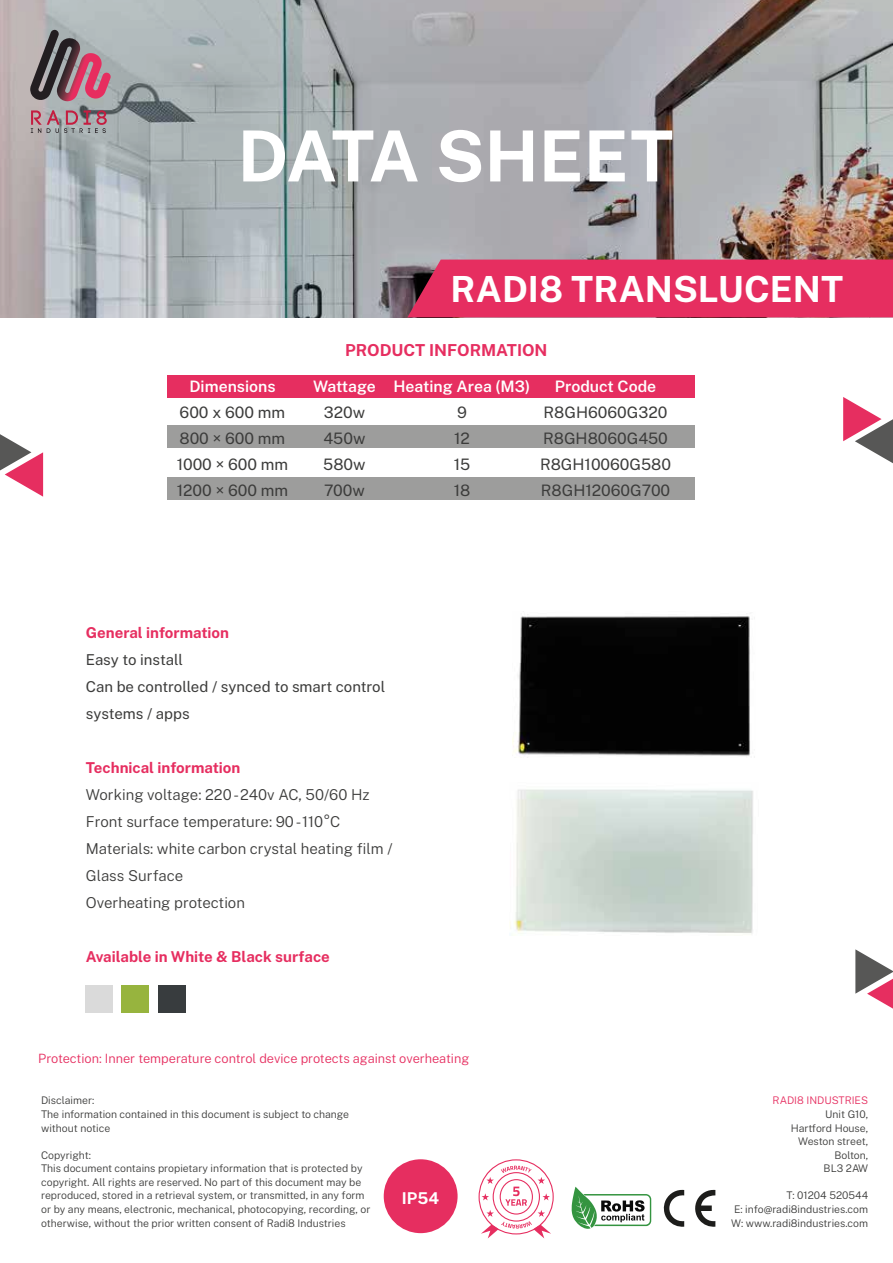
<style>
.page{position:relative;width:893px;height:1263px;background:#fff}
.page>*{position:absolute;margin:0;border:0;box-sizing:border-box;transform-origin:0 0}
.t1{font:700 70.5px "Public Sans";color:#fff}
.t2{font:700 36px "Public Sans";color:#fff}
.t3{font:700 16.5px "Public Sans";color:#e62e60}
.t4{font:700 16.35px "Public Sans";color:#fff}
.t5{font:15.75px/26.1px "Public Sans";color:#3c3c3b}
.t6{font:600 15.75px "Public Sans";color:#fff}
.t7{font:300 15px/27px "Public Sans";color:#3c3c3b}
.t8{font:700 15px "Public Sans";color:#e62e60}
.t9{font:15px/27px "Public Sans";letter-spacing:-.005em;color:#3c3c3b}
.t10{font:300 12.75px "Public Sans";color:#e62e60}
.t11{font:300 10.5px/13.6px "Public Sans";color:#3c3c3b}
.t12{font:300 10.5px "Public Sans";color:#e62e60}
</style>
<div class="page">
<div style="left:168px;top:376px;width:527px;height:22px;background:#e62e60"></div>
<div style="left:168px;top:426px;width:527px;height:22px;background:#9d9d9c"></div>
<div style="left:168px;top:478px;width:527px;height:22px;background:#9d9d9c"></div>
<svg style="left:0;top:0;width:893px;height:317px;background:#a7a8aa"></svg>
<svg style="left:30px;top:30px;width:81px;height:71px;background:#92727c"></svg>
<svg style="left:31px;top:110px;width:76px;height:23px;background:#a68890"></svg>
<div style="left:407px;top:260px;width:486px;height:57px;background:#e62e60"></div>
<svg style="left:571px;top:1187px;width:80px;height:42px"></svg>
<svg style="left:695px;top:1189px;width:20px;height:38px"></svg>
<svg style="left:663px;top:1189px;width:21px;height:38px"></svg>
<div style="left:384px;top:1159px;width:74px;height:74px;background:#e62e60;border-radius:50%"></div>
<svg style="left:479px;top:1159px;width:75px;height:79px"></svg>
<svg style="left:843px;top:397px;width:50px;height:66px"></svg>
<svg style="left:0;top:434px;width:43px;height:63px"></svg>
<svg style="left:855px;top:949px;width:38px;height:60px"></svg>
<div style="left:86px;top:985px;width:27px;height:27px;background:#dadada"></div>
<div style="left:122px;top:985px;width:27px;height:27px;background:#97b43e"></div>
<div style="left:159px;top:985px;width:27px;height:27px;background:#383c3e"></div>
<img style="left:512px;top:614px;width:238px;height:142px">
<img style="left:509px;top:789px;width:244px;height:145px">
<h1 class="t1" style="left:238px;top:102px;width:437px">DATA SHEET</h1>
<h2 class="t2" style="left:451px;top:262px;width:394px">RADI8 TRANSLUCENT</h2>
<h3 class="t6" style="left:189px;top:374px;width:88px">Dimensions</h3>
<h3 class="t5" style="left:177px;top:398px;width:113px">600 x 600 mm<br>800 × 600 mm<br>1000 × 600 mm<br>1200 × 600 mm</h3>
<h3 class="t3" style="left:345px;top:337px;width:204px">PRODUCT INFORMATION</h3>
<h3 class="t6" style="left:313px;top:374px;width:64px">Wattage</h3>
<h3 class="t5" style="left:323px;top:398px;width:44px;text-align:justify">320w 450w 580w 700w</h3>
<h3 class="t6" style="left:394px;top:374px;width:138px">Heating Area (M3)</h3>
<h3 class="t5" style="left:454px;top:398px;width:18px">9<br>12<br>15<br>18</h3>
<h3 class="t6" style="left:555px;top:374px;width:103px">Product Code</h3>
<h3 class="t5" style="left:540px;top:398px;width:133px">R8GH6060G320<br>R8GH8060G450<br>R8GH10060G580<br>R8GH12060G700</h3>
<h3 class="t8" style="left:86px;top:621px;width:145px">General information</h3>
<h3 class="t9" style="left:86px;top:645px;width:301px">Easy to install<br>Can be controlled / synced to smart control systems / apps</h3>
<h3 class="t8" style="left:86px;top:756px;width:156px">Technical information</h3>
<h3 class="t7" style="left:86px;top:780px;width:308px">Working voltage: 220 - 240v AC, 50/60 Hz<br>Front surface temperature: 90 - 110°C<br>Materials: white carbon crystal heating film /<br>Glass Surface<br>Overheating protection</h3>
<h3 class="t8" style="left:86px;top:945px;width:245px">Available in White &amp; Black surface</h3>
<p class="t10" style="left:38px;top:1049px;width:433px">Protection: Inner temperature control device protects against overheating</p>
<p class="t11" style="left:41px;top:1093px;width:310px">Disclaimer:<br>The information contained in this document is subject to change without notice</p>
<p class="t11" style="left:41px;top:1147px;width:331px">Copyright:<br>This document contains propietary information that is protected by copyright. All rights are reserved. No part of this document may be reproduced, stored in a retrieval system, or transmitted, in any form or by any means, electronic, mechanical, photocopying, recording, or otherwise, without the prior written consent of Radi8 Industries</p>
<h3 class="t4" style="left:402px;top:1185px;width:39px">IP54</h3>
<p class="t12" style="left:773px;top:1093px;width:97px">RADI8 INDUSTRIES</p>
<p class="t11" style="left:791px;top:1106px;width:79px;text-align:right">Unit G10,<br>Hartford House,<br>Weston street,<br>Bolton,<br>BL3 2AW</p>
<p class="t11" style="left:731px;top:1188px;width:138px;text-align:justify;text-indent:55px">T: 01204 520544<br>E: info@radi8industries.com W: www.radi8industries.com</p>
</div>
